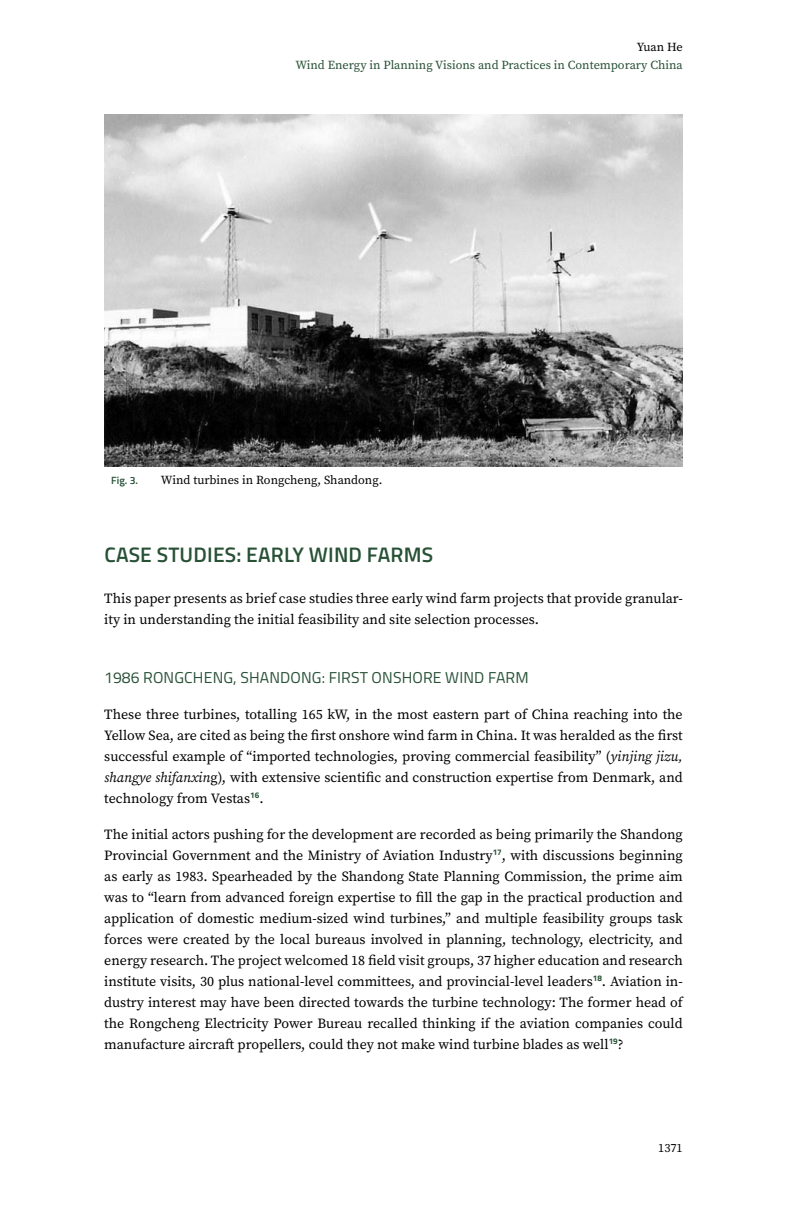
<style>
.page{position:relative;width:797px;height:1206px;background:#fff}
.page>*{position:absolute;margin:0;border:0;box-sizing:border-box;transform-origin:0 0}
.t1{font:600 21px "Titillium Web";letter-spacing:.01em;color:#285136}
.t2{font:15.75px "Titillium Web";letter-spacing:.01em;color:#285136}
.t3{font:14px/21px "Source Serif Pro";color:#000;text-align:justify}
.t4{font:12.25px "Source Serif Pro";color:#285136}
.t5{font:12.25px "Source Serif Pro";color:#000}
.t6{font:600 10.5px "Titillium Web";color:#285136}
.s1{font-style:italic}
</style>
<div class="page">
<img style="left:104px;top:114px;width:578px;height:353px">
<p class="t5" style="left:636px;top:39px;width:48px">Yuan He</p>
<p class="t4" style="left:295px;top:56px;width:389px">Wind Energy in Planning Visions and Practices in Contemporary China</p>
<p class="t6" style="left:111px;top:472px;width:28px">Fig. 3.</p>
<p class="t5" style="left:161px;top:471px;width:223px">Wind turbines in Rongcheng, Shandong.</p>
<h1 class="t1" style="left:104px;top:539px;width:330px">CASE STUDIES: EARLY WIND FARMS</h1>
<p class="t3" style="left:104px;top:588px;width:579px">This paper presents as brief case studies three early wind farm projects that provide granular&shy;ity in understanding the initial feasibility and site selection processes.</p>
<p class="t2" style="left:104px;top:665px;width:425px">1986 RONGCHENG, SHANDONG: FIRST ONSHORE WIND FARM</p>
<p class="t3" style="left:104px;top:703px;width:579px">These three turbines, totalling 165 kW, in the most eastern part of China reaching into the Yellow Sea, are cited as being the first onshore wind farm in China. It was heralded as the first successful example of “imported technologies, proving commercial feasibility” (<span class="s1">yinjing jizu, shangye shifanxin</span>g), with extensive scientific and construction expertise from Denmark, and technology from Vestas<sup>16</sup>.</p>
<p class="t3" style="left:104px;top:823px;width:579px">The initial actors pushing for the development are recorded as being primarily the Shandong Provincial Government and the Ministry of Aviation Industry<sup>17</sup>, with discussions beginning as early as 1983. Spearheaded by the Shandong State Planning Commission, the prime aim was to “learn from advanced foreign expertise to fill the gap in the practical production and application of domestic medium-sized wind turbines,” and multiple feasibility groups task forces were created by the local bureaus involved in planning, technology, electricity, and energy research. The project welcomed 18 field visit groups, 37 higher education and research institute visits, 30 plus national-level committees, and provincial-level leaders<sup>18</sup>. Aviation in&shy;dustry interest may have been directed towards the turbine technology: The former head of the Rongcheng Electricity Power Bureau recalled thinking if the aviation companies could manufacture aircraft propellers, could they not make wind turbine blades as well<sup>19</sup>?</p>
<p class="t5" style="left:658px;top:1139px;width:26px">1371</p>
</div>
